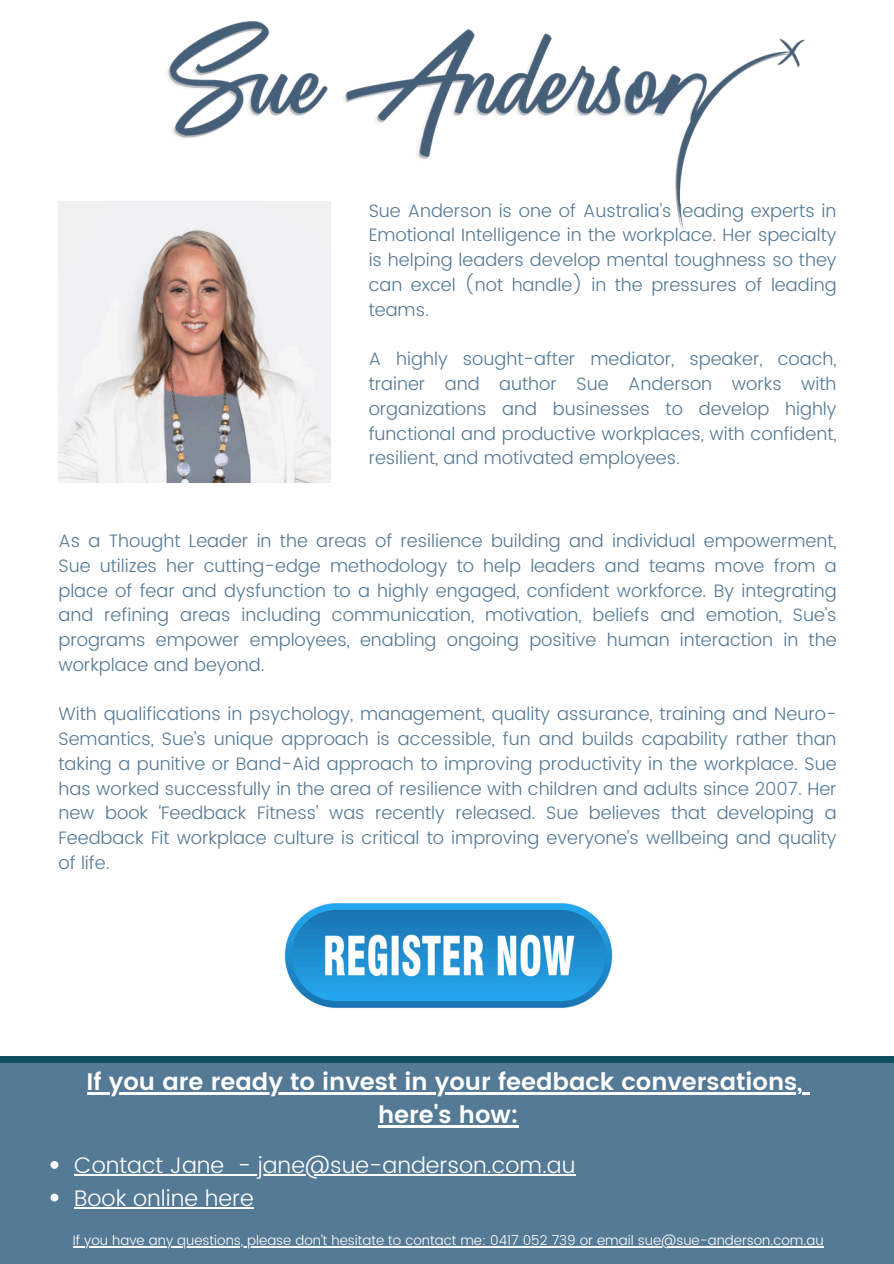
<style>
.page{position:relative;width:894px;height:1264px;background:#fff}
.page>*{position:absolute;margin:0;border:0;box-sizing:border-box;transform-origin:0 0}
.t1{font:600 24px/32.7px "Poppins";color:#fff;text-align:center}
.t2{font:300 22.5px/32.7px "Poppins";color:#fff}
.t3{font:300 18px/24.8px "Poppins";color:#557a95;text-align:justify}
.t4{font:300 13.5px "Poppins";color:#fff}
</style>
<div class="page">
<div style="left:0;top:1056px;width:893px;height:207px;background:#0c4f60"></div>
<div style="left:0;top:1063px;width:893px;height:200px;background:#557a95"></div>
<img style="left:166px;top:22px;width:638px;height:208px">
<img style="left:58px;top:201px;width:273px;height:282px">
<img style="left:284px;top:903px;width:329px;height:105px">
<hr style="left:87px;top:1092px;width:715px;height:2px;background:#fff">
<svg style="left:802px;top:1092px;width:7px;height:2px"></svg>
<hr style="left:378px;top:1124px;width:140px;height:3px;background:#fff">
<svg style="left:50px;top:1161px;width:8px;height:7px"></svg>
<hr style="left:74px;top:1174px;width:150px;height:1px;background:#fff">
<svg style="left:224px;top:1174px;width:14px;height:1px"></svg>
<hr style="left:238px;top:1174px;width:337px;height:1px;background:#fff">
<svg style="left:50px;top:1193px;width:8px;height:8px"></svg>
<hr style="left:74px;top:1207px;width:180px;height:1px;background:#fff">
<hr style="left:73px;top:1246px;width:750px;height:1px;background:#fff">
<h3 class="t3" style="left:368px;top:198px;width:469px">Sue Anderson is one of Australia’s leading experts in Emotional Intelligence in the workplace. Her specialty is helping leaders develop mental toughness so they can excel (not handle) in the pressures of leading teams.</h3>
<h3 class="t3" style="left:368px;top:346px;width:469px">A highly sought-after mediator, speaker, coach, trainer and author Sue Anderson works with organizations and businesses to develop highly functional and productive workplaces, with confident, resilient, and motivated employees.</h3>
<p class="t3" style="left:58px;top:528px;width:779px">As a Thought Leader in the areas of resilience building and individual empowerment, Sue utilizes her cutting-edge methodology to help leaders and teams move from a place of fear and dysfunction to a highly engaged, confident workforce. By integrating and refining areas including communication, motivation, beliefs and emotion, Sue’s programs empower employees, enabling ongoing positive human interaction in the workplace and beyond.</p>
<p class="t3" style="left:58px;top:701px;width:779px">With qualifications in psychology, management, quality assurance, training and Neuro-Semantics, Sue’s unique approach is accessible, fun and builds capability rather than taking a punitive or Band-Aid approach to improving productivity in the workplace. Sue has worked successfully in the area of resilience with children and adults since 2007. Her new book ‘Feedback Fitness’ was recently released. Sue believes that developing a Feedback Fit workplace culture is critical to improving everyone’s wellbeing and quality of life.</p>
<h3 class="t1" style="left:87px;top:1065px;width:717px">If you are ready to invest in your feedback conversations, here's how:</h3>
<h3 class="t2" style="left:74px;top:1149px;width:152px">Contact Jane</h3>
<p class="t2" style="left:74px;top:1149px;width:503px;text-indent:164px">- jane@sue-anderson.com.au<br>Book online here</p>
<h1 class="t4" style="left:73px;top:1232px;width:752px">If you have any questions, please don’t hesitate to contact me: 0417 052 739 or email sue@sue-anderson.com.au</h1>
</div>
